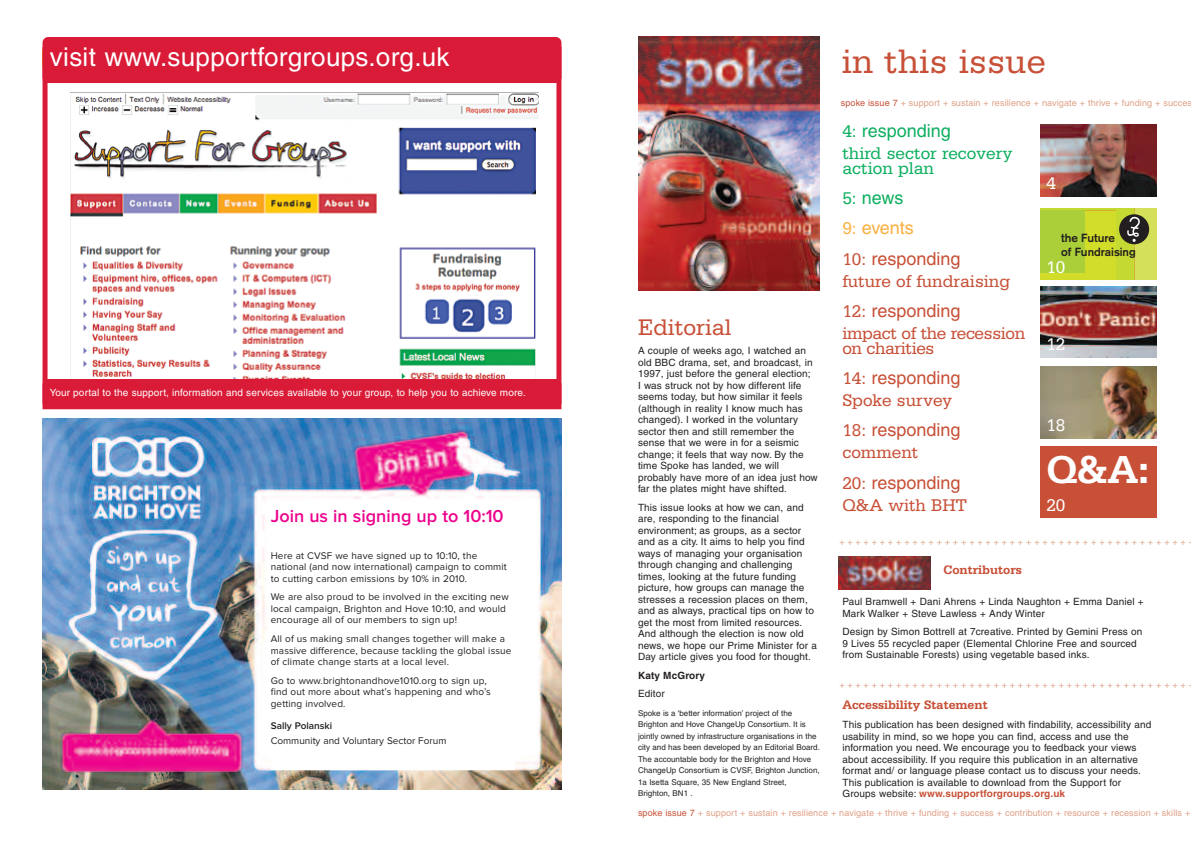
<style>
.page{position:relative;width:1191px;height:842px;background:#fff}
.page>*{position:absolute;margin:0;border:0;box-sizing:border-box;transform-origin:0 0}
.t1{font:700 41px "Serifa BT";color:#fff}
.t2{font:36px "Serifa BT";letter-spacing:.01em;color:#c75037}
.t3{font:26px "Helvetica";letter-spacing:.01em;color:#fff}
.t4{font:24px "Serifa BT";color:#c75037}
.t5{font:18px/30.2px "Helvetica";color:#c75037}
.t6{font:18px "Serifa BT";color:#c75037}
.t7{font:18px/15px "Serifa BT";letter-spacing:-.02em;color:#c75037}
.t8{font:18px/15px "Serifa BT";color:#0eaf60}
.t9{font:600 18px "Proxima Nova";color:#ed028c}
.t10{font:18px "Helvetica";color:#0eaf60}
.t11{font:18px "Serifa BT";color:#fff}
.t12{font:700 13px "Serifa BT";color:#c75037}
.t13{font:700 11.6px/14px "Akzidenz Grotesk";color:#231f20}
.t14{font:10px/11.5px "Helvetica";letter-spacing:.01em;color:#231f20}
.t15{font:10px/11.5px "Proxima Nova";letter-spacing:.01em;color:#231f20}
.t16{font:10px "Helvetica";letter-spacing:.01em;color:#fff}
.t17{font:600 10px "Proxima Nova";color:#231f20}
.t18{font:700 10px "Helvetica";letter-spacing:.01em;color:#231f20}
.t19{font:9px "Helvetica";letter-spacing:.01em;color:#dfa086}
.t20{font:8px/11.5px "Helvetica";color:#231f20}
.s1{color:#c75037}
.s2{font-family:"Serifa BT"}
.s3{font-family:"Serifa BT";color:#0eaf60}
.s4{color:#0eaf60}
.s5{font-family:"Serifa BT";color:#fbb03f}
.s6{color:#fbb03f}
.s7{font-weight:700;color:#c75037}
</style>
<div class="page">
<img style="left:838px;top:556px;width:92px;height:34px">
<div style="left:43px;top:37px;width:518px;height:46px;background:#d91b37;border-radius:6px"></div>
<img style="left:71px;top:92px;width:468px;height:287px">
<div style="left:43px;top:47px;width:518px;height:362px;border:5px solid #d91b37"></div>
<svg style="left:1040px;top:208px;width:117px;height:72px;background:#b6ca37"></svg>
<img style="left:1040px;top:367px;width:117px;height:71px">
<div style="left:1040px;top:447px;width:117px;height:71px;background:#c75037"></div>
<img style="left:638px;top:37px;width:181px;height:254px">
<img style="left:1040px;top:286px;width:117px;height:72px">
<img style="left:1040px;top:125px;width:117px;height:71px">
<img style="left:43px;top:419px;width:518px;height:370px">
<div style="left:43px;top:379px;width:518px;height:29px;background:#d91b37;border-radius:6px"></div>
<div style="left:271px;top:507px;width:243px;height:263px;background:#fff"></div>
<h3 class="t3" style="left:50px;top:47px;width:401px">visit www.supportforgroups.org.uk</h3>
<p class="t16" style="left:50px;top:388px;width:477px">Your portal to the support, information and services available to your group, to help you to achieve more.</p>
<h3 class="t9" style="left:271px;top:510px;width:234px">Join us in signing up to 10:10</h3>
<p class="t15" style="left:271px;top:551px;width:237px">Here at CVSF we have signed up to 10:10, the national (and now international) campaign to commit to cutting carbon emissions by 10% in 2010.</p>
<p class="t15" style="left:271px;top:592px;width:239px">We are also proud to be involved in the exciting new local campaign, Brighton and Hove 10:10, and would encourage all of our members to sign up!</p>
<p class="t15" style="left:271px;top:634px;width:242px">All of us making small changes together will make a massive difference, because tackling the global issue of climate change starts at a local level.</p>
<p class="t15" style="left:271px;top:675px;width:222px">Go to www.brightonandhove1010.org to sign up, find out more about what’s happening and who’s getting involved.</p>
<p class="t17" style="left:271px;top:722px;width:63px">Sally Polanski</p>
<p class="t15" style="left:271px;top:735px;width:177px">Community and Voluntary Sector Forum</p>
<h2 class="t2" style="left:841px;top:49px;width:205px">in this issue</h2>
<h3 class="t4" style="left:638px;top:320px;width:95px">Editorial</h3>
<p class="t14" style="left:638px;top:346px;width:181px">A couple of weeks ago, I watched an old BBC drama, set, and broadcast, in 1997, just before the general election;<br>I was struck not by how different life seems today, but how similar it feels (although in reality I know much has changed). I worked in the voluntary sector then and still remember the sense that we were in for a seismic change; it feels that way now. By the time Spoke has landed, we will probably have more of an idea just how far the plates might have shifted.</p>
<p class="t14" style="left:638px;top:502px;width:180px">This issue looks at how we can, and are, responding to the financial environment; as groups, as a sector and as a city. It aims to help you find ways of managing your organisation through changing and challenging times, looking at the future funding picture, how groups can manage the stresses a recession places on them, and as always, practical tips on how to get the most from limited resources.<br>And although the election is now old news, we hope our Prime Minister for a Day article gives you food for thought.</p>
<p class="t18" style="left:638px;top:671px;width:68px">Katy McGrory</p>
<p class="t14" style="left:638px;top:689px;width:28px">Editor</p>
<p class="t20" style="left:638px;top:708px;width:183px">Spoke is a ‘better information’ project of the Brighton and Hove ChangeUp Consortium. It is jointly owned by infrastructure organisations in the city and has been developed by an Editorial Board.<br>The accountable body for the Brighton and Hove ChangeUp Consortium is CVSF, Brighton Junction, 1a Isetta Square, 35 New England Street, Brighton, BN1 .</p>
<p class="t19" style="left:841px;top:99px;width:353px"><span class="s1">spoke issue 7</span> + support + sustain + resilience + navigate + thrive + funding + succes</p>
<h3 class="t10" style="left:842px;top:124px;width:110px"><span class="s2">4:</span> responding</h3>
<h3 class="t8" style="left:842px;top:147px;width:172px">third sector recovery action plan</h3>
<h3 class="t5" style="left:842px;top:184px;width:120px"><span class="s3">5:</span> <span class="s4">news<br></span><span class="s5">9:</span> <span class="s6">events<br></span><span class="s2">10:</span> responding</h3>
<h3 class="t6" style="left:842px;top:275px;width:169px">future of fundraising</h3>
<h3 class="t5" style="left:842px;top:297px;width:120px"><span class="s2">12:</span> responding</h3>
<h3 class="t7" style="left:842px;top:327px;width:184px">impact of the recession on charities</h3>
<h3 class="t5" style="left:842px;top:364px;width:120px"><span class="s2">14:</span> responding</h3>
<h3 class="t6" style="left:842px;top:394px;width:111px">Spoke survey</h3>
<h3 class="t5" style="left:842px;top:416px;width:120px"><span class="s2">18:</span> responding</h3>
<h3 class="t6" style="left:842px;top:447px;width:78px">comment</h3>
<h3 class="t5" style="left:842px;top:469px;width:120px"><span class="s2">20:</span> responding</h3>
<h3 class="t6" style="left:842px;top:499px;width:126px">Q&amp;A with BHT</h3>
<h3 class="t11" style="left:1046px;top:177px;width:11px">4</h3>
<p class="t13" style="left:1061px;top:232px;width:76px">the Future<br>of Fundraising</p>
<h3 class="t11" style="left:1046px;top:261px;width:21px">10</h3>
<h3 class="t11" style="left:1046px;top:339px;width:21px">12</h3>
<h3 class="t11" style="left:1046px;top:419px;width:21px">18</h3>
<h1 class="t1" style="left:1046px;top:456px;width:105px">Q&amp;A:</h1>
<h3 class="t11" style="left:1046px;top:499px;width:21px">20</h3>
<p class="t19" style="left:839px;top:538px;width:348px">+++ + +++ + +++ + +++ + +++ + +++ + +++ + +++ + +++ + +++ + +++</p>
<h3 class="t12" style="left:943px;top:566px;width:80px">Contributors</h3>
<p class="t14" style="left:842px;top:597px;width:303px">Paul Bramwell + Dani Ahrens + Linda Naughton + Emma Daniel +<br>Mark Walker + Steve Lawless + Andy Winter</p>
<p class="t14" style="left:842px;top:627px;width:301px">Design by Simon Bottrell at 7creative. Printed by Gemini Press on<br>9 Lives 55 recycled paper (Elemental Chlorine Free and sourced from Sustainable Forests) using vegetable based inks.</p>
<p class="t19" style="left:839px;top:682px;width:348px">+++ + +++ + +++ + +++ + +++ + +++ + +++ + +++ + +++ + +++ + +++</p>
<h3 class="t12" style="left:842px;top:701px;width:147px">Accessibility Statement</h3>
<p class="t14" style="left:842px;top:720px;width:310px">This publication has been designed with findability, accessibility and usability in mind, so we hope you can find, access and use the information you need. We encourage you to feedback your views about accessibility. If you require this publication in an alternative format and/ or language please contact us to discuss your needs.<br>This publication is available to download from the Support for Groups website: <span class="s7">www.supportforgroups.org.uk</span></p>
<p class="t19" style="left:638px;top:809px;width:554px"><span class="s1">spoke issue 7</span> + support + sustain + resilience + navigate + thrive + funding + success + contribution + resource + recession + skills +</p>
</div>
